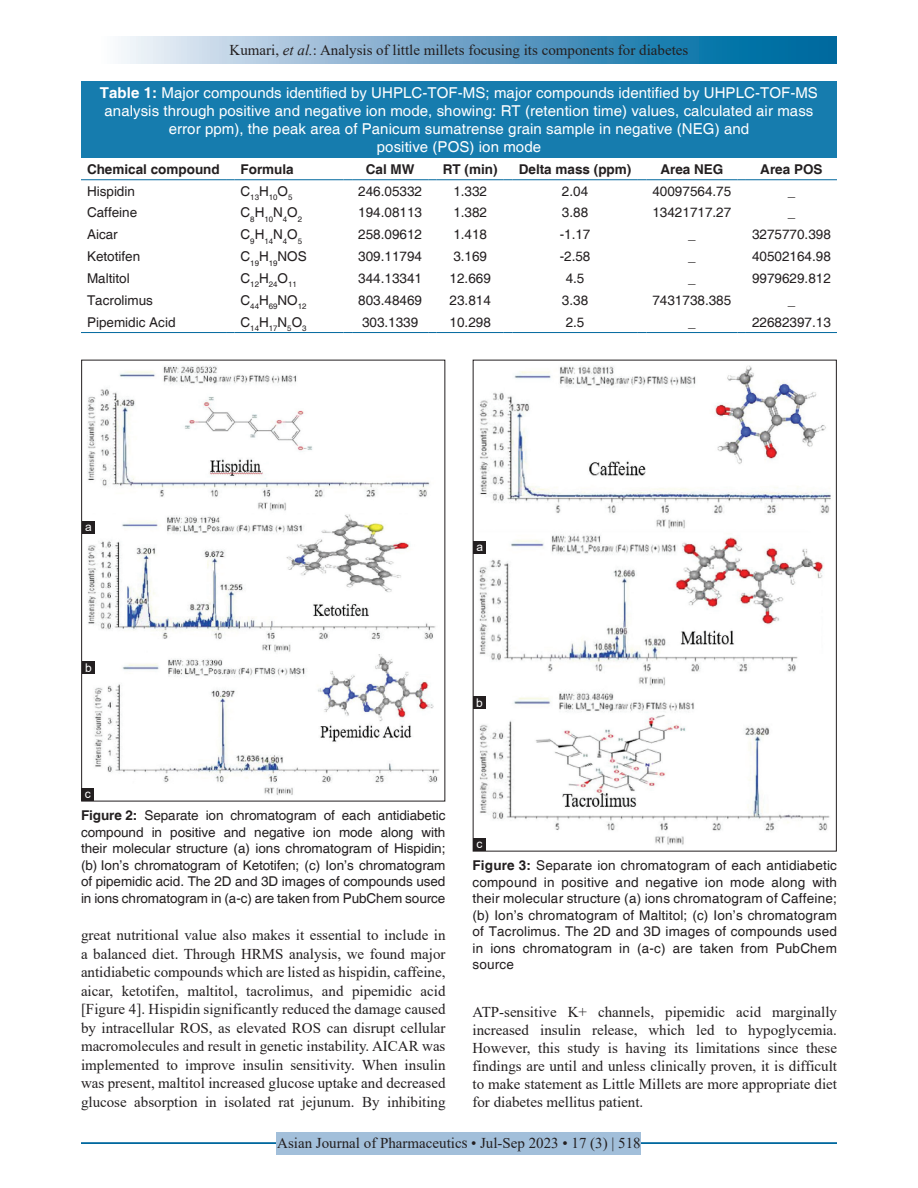
<style>
.page{position:relative;width:918px;height:1188px;background:#fff}
.page>*{position:absolute;margin:0;border:0;box-sizing:border-box;transform-origin:0 0}
.TX{font:15px/18.6px "Times New Roman";color:#231f20;text-align:justify}
.REF{font:15px/18px "Helvetica";letter-spacing:.005em;color:#fff;text-align:center}
.REF-2{font:13.5px/16.5px "Helvetica";color:#231f20;text-align:justify}
.REF-3{font:700 13.5px "Helvetica";color:#231f20}
.REF-4{font:12px "Arial";color:#fff}
.REF-5{font:7.8px "Helvetica";color:#231f20}
.s1{font-style:italic}
.s2{font-weight:700}
</style>
<div class="page">
<div style="left:81px;top:37px;width:756px;height:27px;background:linear-gradient(to right,#fcf4fb,#005d99)"></div>
<hr style="left:81px;top:1142px;width:756px;height:2px;background:#00689e">
<div style="left:277px;top:1132px;width:364px;height:22px;background:#a2bfda"></div>
<div style="left:81px;top:81px;width:756px;height:77px;background:#167cae"></div>
<hr style="left:81px;top:332px;width:145px;height:1px;background:#00689e">
<hr style="left:235px;top:332px;width:109px;height:1px;background:#00689e">
<hr style="left:352px;top:332px;width:76px;height:1px;background:#00689e">
<hr style="left:437px;top:332px;width:67px;height:1px;background:#00689e">
<hr style="left:512px;top:332px;width:126px;height:1px;background:#00689e">
<hr style="left:646px;top:332px;width:91px;height:1px;background:#00689e">
<hr style="left:746px;top:332px;width:91px;height:1px;background:#00689e">
<hr style="left:81px;top:179px;width:145px;height:1px;background:#00689e">
<hr style="left:235px;top:179px;width:109px;height:1px;background:#00689e">
<hr style="left:352px;top:179px;width:76px;height:1px;background:#00689e">
<hr style="left:437px;top:179px;width:67px;height:1px;background:#00689e">
<hr style="left:512px;top:179px;width:126px;height:1px;background:#00689e">
<hr style="left:646px;top:179px;width:91px;height:1px;background:#00689e">
<hr style="left:746px;top:179px;width:91px;height:1px;background:#00689e">
<img style="left:475px;top:365px;width:356px;height:480px">
<img style="left:87px;top:365px;width:353px;height:430px">
<div style="left:473px;top:838px;width:13px;height:13px;background:#231f20"></div>
<div style="left:473px;top:697px;width:13px;height:12px;background:#231f20"></div>
<div style="left:473px;top:541px;width:13px;height:13px;background:#231f20"></div>
<div style="left:82px;top:788px;width:12px;height:13px;background:#231f20"></div>
<div style="left:82px;top:661px;width:13px;height:13px;background:#231f20"></div>
<div style="left:82px;top:521px;width:13px;height:13px;background:#231f20"></div>
<p class="TX" style="left:230px;top:41px;width:460px">Kumari, <span class="s1">et al.</span>: Analysis of little millets focusing its components for diabetes</p>
<p class="REF" style="left:100px;top:84px;width:720px"><span class="s2">Table 1:</span> Major compounds identified by UHPLC‑TOF‑MS; major compounds identified by UHPLC‑TOF‑MS analysis through positive and negative ion mode, showing: RT (retention time) values, calculated air mass error ppm), the peak area of Panicum sumatrense grain sample in negative (NEG) and<br>positive (POS) ion mode</p>
<p class="REF-3" style="left:87px;top:161px;width:134px">Chemical compound</p>
<p class="REF-3" style="left:241px;top:161px;width:55px">Formula</p>
<p class="REF-3" style="left:366px;top:161px;width:50px">Cal MW</p>
<p class="REF-3" style="left:443px;top:161px;width:56px">RT (min)</p>
<p class="REF-3" style="left:519px;top:161px;width:114px">Delta mass (ppm)</p>
<p class="REF-3" style="left:660px;top:161px;width:65px">Area NEG</p>
<p class="REF-3" style="left:760px;top:161px;width:64px">Area POS</p>
<p class="REF-2" style="left:87px;top:183px;width:50px">Hispidin</p>
<p class="REF-5" style="left:241px;top:193px;width:53px"><sup>C</sup>13<sup>H</sup>10<sup>O</sup>5</p>
<p class="REF-2" style="left:358px;top:183px;width:65px">246.05332</p>
<p class="REF-2" style="left:453px;top:183px;width:35px">1.332</p>
<p class="REF-2" style="left:562px;top:183px;width:28px">2.04</p>
<p class="REF-2" style="left:652px;top:183px;width:80px">40097564.75</p>
<p class="REF-2" style="left:788px;top:183px;width:9px">_</p>
<p class="REF-2" style="left:87px;top:205px;width:52px">Caffeine</p>
<p class="REF-5" style="left:241px;top:215px;width:63px"><sup>C</sup>8<sup>H</sup>10<sup>N</sup>4<sup>O</sup>2</p>
<p class="REF-2" style="left:358px;top:205px;width:65px">194.08113</p>
<p class="REF-2" style="left:453px;top:205px;width:35px">1.382</p>
<p class="REF-2" style="left:562px;top:205px;width:28px">3.88</p>
<p class="REF-2" style="left:652px;top:205px;width:80px">13421717.27</p>
<p class="REF-2" style="left:788px;top:205px;width:9px">_</p>
<p class="REF-2" style="left:87px;top:227px;width:32px">Aicar</p>
<p class="REF-5" style="left:241px;top:236px;width:63px"><sup>C</sup>9<sup>H</sup>14<sup>N</sup>4<sup>O</sup>5</p>
<p class="REF-2" style="left:358px;top:227px;width:65px">258.09612</p>
<p class="REF-2" style="left:453px;top:227px;width:35px">1.418</p>
<p class="REF-2" style="left:560px;top:227px;width:32px">‑1.17</p>
<p class="REF-2" style="left:688px;top:227px;width:9px">_</p>
<p class="REF-2" style="left:752px;top:227px;width:80px">3275770.398</p>
<p class="REF-2" style="left:87px;top:249px;width:55px">Ketotifen</p>
<p class="REF-2" style="left:241px;top:249px;width:68px">C<sub>19</sub>H<sub>19</sub>NOS</p>
<p class="REF-2" style="left:358px;top:249px;width:65px">309.11794</p>
<p class="REF-2" style="left:453px;top:249px;width:35px">3.169</p>
<p class="REF-2" style="left:560px;top:249px;width:32px">‑2.58</p>
<p class="REF-2" style="left:87px;top:270px;width:44px">Maltitol</p>
<p class="REF-5" style="left:241px;top:280px;width:58px"><sup>C</sup>12<sup>H</sup>24<sup>O</sup>11</p>
<p class="REF-2" style="left:358px;top:270px;width:65px">344.13341</p>
<p class="REF-2" style="left:450px;top:270px;width:43px">12.669</p>
<p class="REF-2" style="left:566px;top:270px;width:20px">4.5</p>
<p class="REF-2" style="left:688px;top:249px;width:9px">_</p>
<p class="REF-2" style="left:688px;top:270px;width:9px">_</p>
<p class="REF-2" style="left:87px;top:292px;width:68px">Tacrolimus</p>
<p class="REF-5" style="left:241px;top:302px;width:68px"><sup>C</sup>44<sup>H</sup>69<sup>NO</sup>12</p>
<p class="REF-2" style="left:358px;top:292px;width:65px">803.48469</p>
<p class="REF-2" style="left:450px;top:292px;width:43px">23.814</p>
<p class="REF-2" style="left:562px;top:292px;width:28px">3.38</p>
<p class="REF-2" style="left:652px;top:292px;width:80px">7431738.385</p>
<p class="REF-2" style="left:87px;top:314px;width:90px">Pipemidic Acid</p>
<p class="REF-5" style="left:241px;top:324px;width:68px"><sup>C</sup>14<sup>H</sup>17<sup>N</sup>5<sup>O</sup>3</p>
<p class="REF-2" style="left:362px;top:314px;width:58px">303.1339</p>
<p class="REF-2" style="left:450px;top:314px;width:43px">10.298</p>
<p class="REF-2" style="left:566px;top:314px;width:20px">2.5</p>
<p class="REF-2" style="left:688px;top:314px;width:9px">_</p>
<p class="REF-2" style="left:752px;top:249px;width:80px">40502164.98</p>
<p class="REF-2" style="left:752px;top:270px;width:80px">9979629.812</p>
<p class="REF-2" style="left:788px;top:292px;width:9px">_</p>
<p class="REF-2" style="left:752px;top:314px;width:80px">22682397.13</p>
<p class="REF-4" style="left:85px;top:518px;width:8px">a</p>
<p class="REF-4" style="left:85px;top:660px;width:8px">b</p>
<p class="REF-4" style="left:85px;top:785px;width:7px">c</p>
<p class="REF-4" style="left:476px;top:538px;width:8px">a</p>
<p class="REF-4" style="left:476px;top:695px;width:8px">b</p>
<p class="REF-2" style="left:81px;top:808px;width:366px"><span class="s2">Figure 2:</span> Separate ion chromatogram of each antidiabetic compound in positive and negative ion mode along with their molecular structure (a) ions chromatogram of Hispidin; (b) Ion’s chromatogram of Ketotifen; (c) Ion’s chromatogram of pipemidic acid. The 2D and 3D images of compounds used in ions chromatogram in (a-c) are taken from PubChem source</p>
<p class="TX" style="left:81px;top:925px;width:366px">great nutritional value also makes it essential to include in a balanced diet. Through HRMS analysis, we found major antidiabetic compounds which are listed as hispidin, caffeine, aicar, ketotifen, maltitol, tacrolimus, and pipemidic acid [Figure 4]. Hispidin significantly reduced the damage caused by intracellular ROS, as elevated ROS can disrupt cellular macromolecules and result in genetic instability. AICAR was implemented to improve insulin sensitivity. When insulin was present, maltitol increased glucose uptake and decreased glucose absorption in isolated rat jejunum. By inhibiting</p>
<p class="REF-4" style="left:477px;top:835px;width:7px">c</p>
<p class="REF-2" style="left:472px;top:858px;width:366px"><span class="s2">Figure 3:</span> Separate ion chromatogram of each antidiabetic compound in positive and negative ion mode along with their molecular structure (a) ions chromatogram of Caffeine; (b) Ion’s chromatogram of Maltitol; (c) Ion’s chromatogram of Tacrolimus. The 2D and 3D images of compounds used in ions chromatogram in (a-c) are taken from PubChem source</p>
<p class="TX" style="left:472px;top:1003px;width:366px;line-height:18px">ATP-sensitive K+ channels, pipemidic acid marginally increased insulin release, which led to hypoglycemia.<br>However, this study is having its limitations since these findings are until and unless clinically proven, it is difficult to make statement as Little Millets are more appropriate diet for diabetes mellitus patient.</p>
<p class="TX" style="left:277px;top:1134px;width:365px">Asian Journal of Pharmaceutics • Jul-Sep 2023 • 17 (3) | 518</p>
</div>
